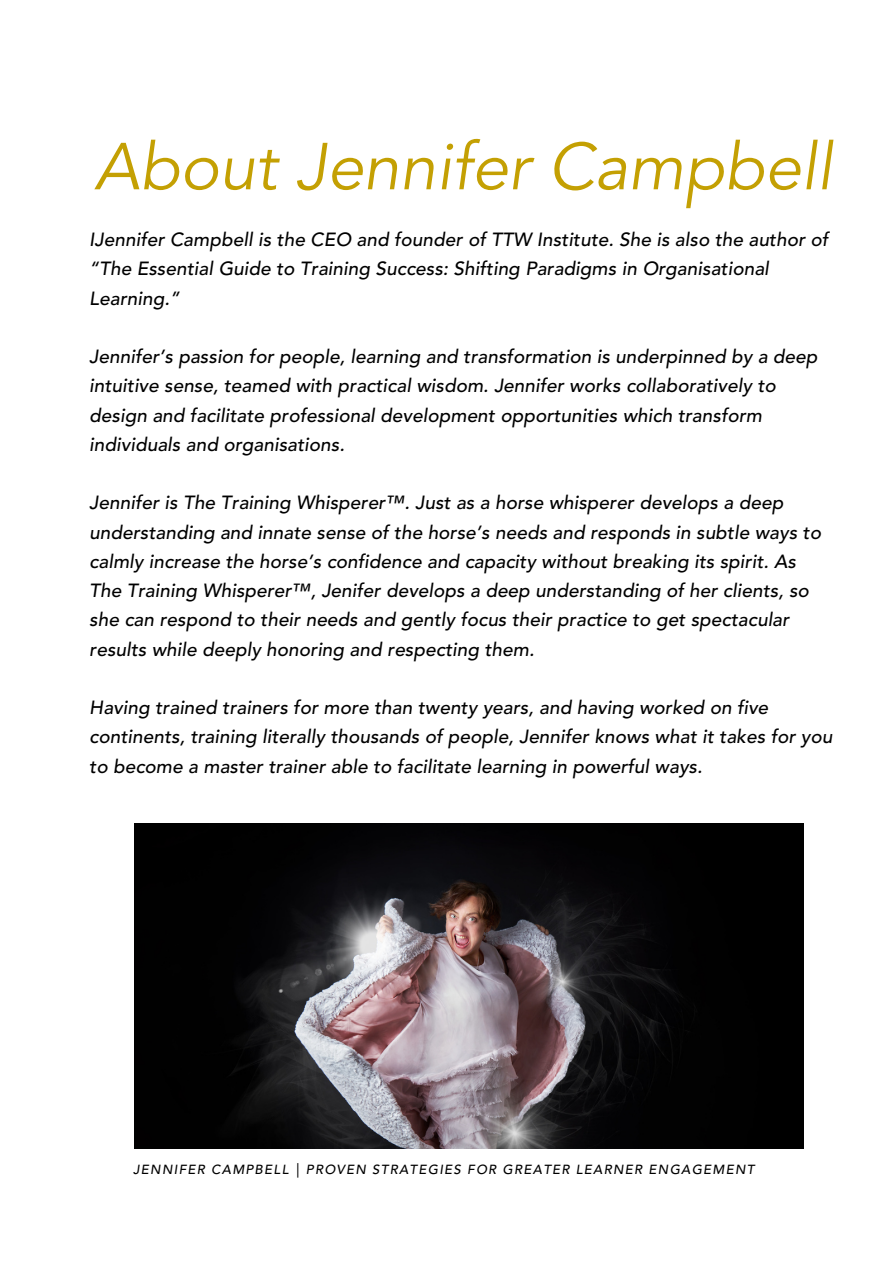
<style>
.page{position:relative;width:893px;height:1264px;background:#fff}
.page>*{position:absolute;margin:0;border:0;box-sizing:border-box;transform-origin:0 0}
.t1{font:italic 65.55px "Avenir LT Std";color:#c4a003}
.t2{font:italic 500 18.9px/29.2px "Avenir LT Std";letter-spacing:.005em;color:#000}
.t3{font:italic 500 13.05px "Avenir LT Std";letter-spacing:.1em;color:#000}
</style>
<div class="page">
<img style="left:134px;top:823px;width:669px;height:325px">
<p class="t1" style="left:94px;top:140px;width:739px">About Jennifer Campbell</p>
<p class="t2" style="left:89px;top:227px;width:740px">IJennifer Campbell is the CEO and founder of TTW Institute. She is also the author of “The Essential Guide to Training Success: Shifting Paradigms in Organisational<br>Learning.”</p>
<p class="t2" style="left:89px;top:344px;width:729px">Jennifer’s passion for people, learning and transformation is underpinned by a deep intuitive sense, teamed with practical wisdom. Jennifer works collaboratively to design and facilitate professional development opportunities which transform individuals and organisations.</p>
<p class="t2" style="left:89px;top:490px;width:733px">Jennifer is The Training Whisperer™. Just as a horse whisperer develops a deep understanding and innate sense of the horse’s needs and responds in subtle ways to calmly increase the horse’s confidence and capacity without breaking its spirit. As The Training Whisperer™, Jenifer develops a deep understanding of her clients, so she can respond to their needs and gently focus their practice to get spectacular results while deeply honoring and respecting them.</p>
<p class="t2" style="left:89px;top:694px;width:744px">Having trained trainers for more than twenty years, and having worked on five continents, training literally thousands of people, Jennifer knows what it takes for you to become a master trainer able to facilitate learning in powerful ways.</p>
<p class="t3" style="left:133px;top:1163px;width:622px">JENNIFER CAMPBELL | PROVEN STRATEGIES FOR GREATER LEARNER ENGAGEMENT</p>
</div>
